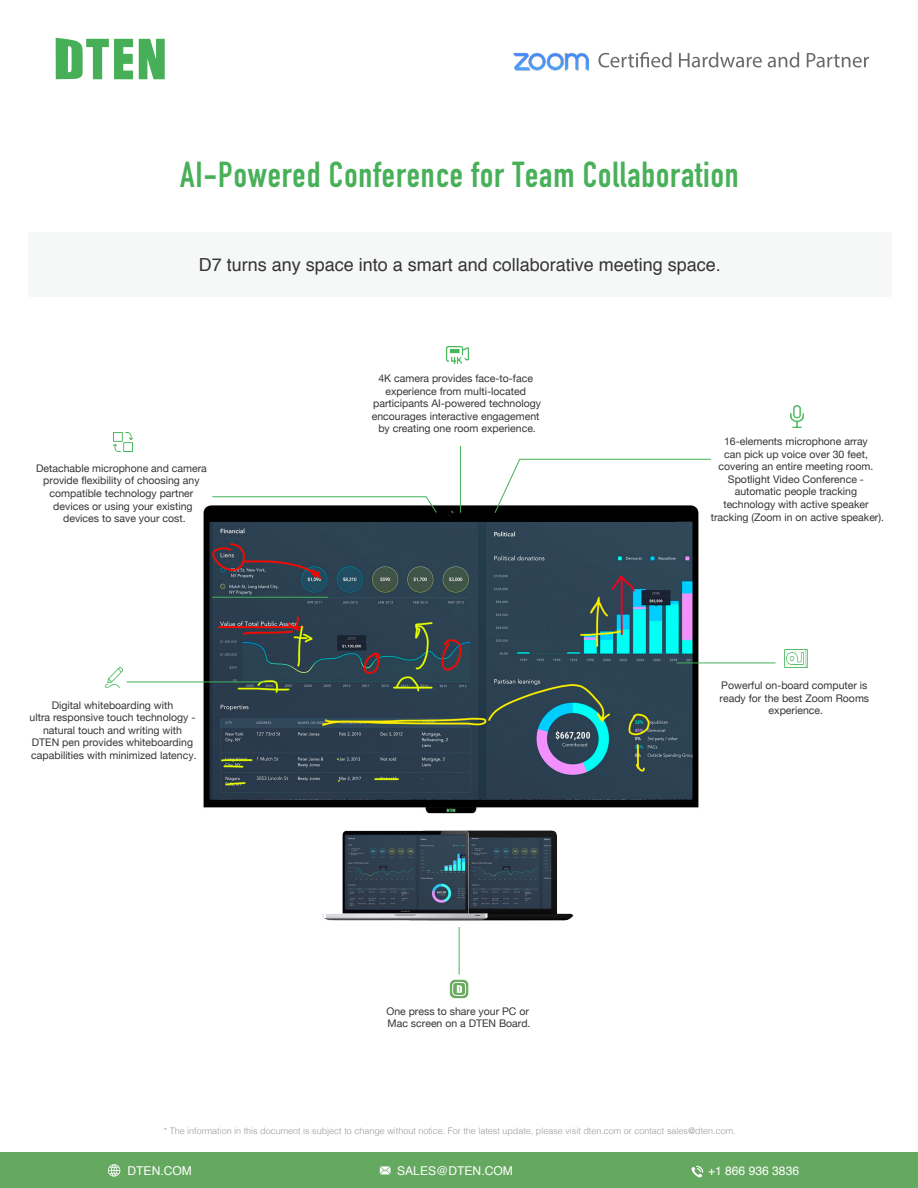
<style>
.page{position:relative;width:918px;height:1188px;background:#fff}
.page>*{position:absolute;margin:0;border:0;box-sizing:border-box;transform-origin:0 0}
.t1{font:700 35.7px "DIN Condensed";letter-spacing:.025em;color:#48b059}
.t2{font:18px "Helvetica";color:#353535}
.t3{font:12.15px "Helvetica";color:#fff}
.t4{font:10.5px/12.6px "Helvetica Neue";color:#353535;text-align:center}
.t5{font:300 9px "Helvetica";color:#999}
</style>
<div class="page">
<img style="left:105px;top:456px;width:691px;height:358px">
<svg style="left:56px;top:38px;width:77px;height:41px"></svg>
<svg style="left:139px;top:39px;width:26px;height:40px"></svg>
<div style="left:28px;top:232px;width:864px;height:65px;background:#f6f7f7"></div>
<img style="left:791px;top:406px;width:13px;height:22px">
<img style="left:784px;top:649px;width:24px;height:18px">
<img style="left:114px;top:432px;width:18px;height:19px">
<img style="left:105px;top:667px;width:18px;height:20px">
<img style="left:446px;top:347px;width:22px;height:17px">
<hr style="left:460px;top:446px;width:1px;height:67px;background:#44b259">
<svg style="left:211px;top:496px;width:227px;height:18px"></svg>
<hr style="left:212px;top:597px;width:116px;height:1px;background:#44b259">
<hr style="left:677px;top:663px;width:98px;height:1px;background:#44b259">
<hr style="left:127px;top:682px;width:138px;height:1px;background:#44b259">
<img style="left:322px;top:830px;width:252px;height:104px">
<svg style="left:450px;top:980px;width:18px;height:18px"></svg>
<svg style="left:457px;top:985px;width:5px;height:8px"></svg>
<div style="left:452px;top:982px;width:14px;height:14px;border:1px solid #fff;border-radius:3px"></div>
<img style="left:513px;top:52px;width:76px;height:19px">
<svg style="left:598px;top:52px;width:271px;height:15px"></svg>
<div style="left:0;top:1152px;width:918px;height:36px;background:#65a860"></div>
<svg style="left:692px;top:1166px;width:11px;height:12px"></svg>
<svg style="left:380px;top:1166px;width:11px;height:8px"></svg>
<svg style="left:108px;top:1164px;width:12px;height:13px"></svg>
<hr style="left:459px;top:927px;width:1px;height:48px;background:#44b259">
<svg style="left:494px;top:459px;width:218px;height:55px"></svg>
<h1 class="t1" style="left:180px;top:151px;width:560px">AI-Powered Conference for Team Collaboration</h1>
<h2 class="t2" style="left:199px;top:251px;width:524px">D7 turns any space into a smart and collaborative meeting space.</h2>
<p class="t4" style="left:36px;top:462px;width:172px">Detachable microphone and camera provide flexibility of choosing any compatible technology partner devices or using your existing devices to save your cost.</p>
<p class="t4" style="left:30px;top:699px;width:169px">Digital whiteboarding with<br>ultra responsive touch technology - natural touch and writing with DTEN pen provides whiteboarding capabilities with minimized latency.</p>
<p class="t4" style="left:372px;top:373px;width:171px">4K camera provides face-to-face experience from multi-located participants AI-powered technology encourages interactive engagement by creating one room experience.</p>
<p class="t4" style="left:386px;top:1005px;width:146px;text-align:left">One press to share your PC or<br>Mac screen on a DTEN Board.</p>
<p class="t4" style="left:711px;top:436px;width:175px">16-elements microphone array<br>can pick up voice over 30 feet, covering an entire meeting room.<br>Spotlight Video Conference - automatic people tracking technology with active speaker tracking (Zoom in on active speaker).</p>
<p class="t4" style="left:720px;top:680px;width:151px">Powerful on-board computer is ready for the best Zoom Rooms experience.</p>
<p class="t5" style="left:164px;top:1123px;width:573px">* The information in this document is subject to change without notice. For the latest update, please visit dten.com or contact sales@dten.com.</p>
<p class="t3" style="left:127px;top:1161px;width:66px">DTEN.COM</p>
<p class="t3" style="left:397px;top:1161px;width:117px">SALES@DTEN.COM</p>
<p class="t3" style="left:708px;top:1161px;width:93px">+1 866 936 3836</p>
</div>
